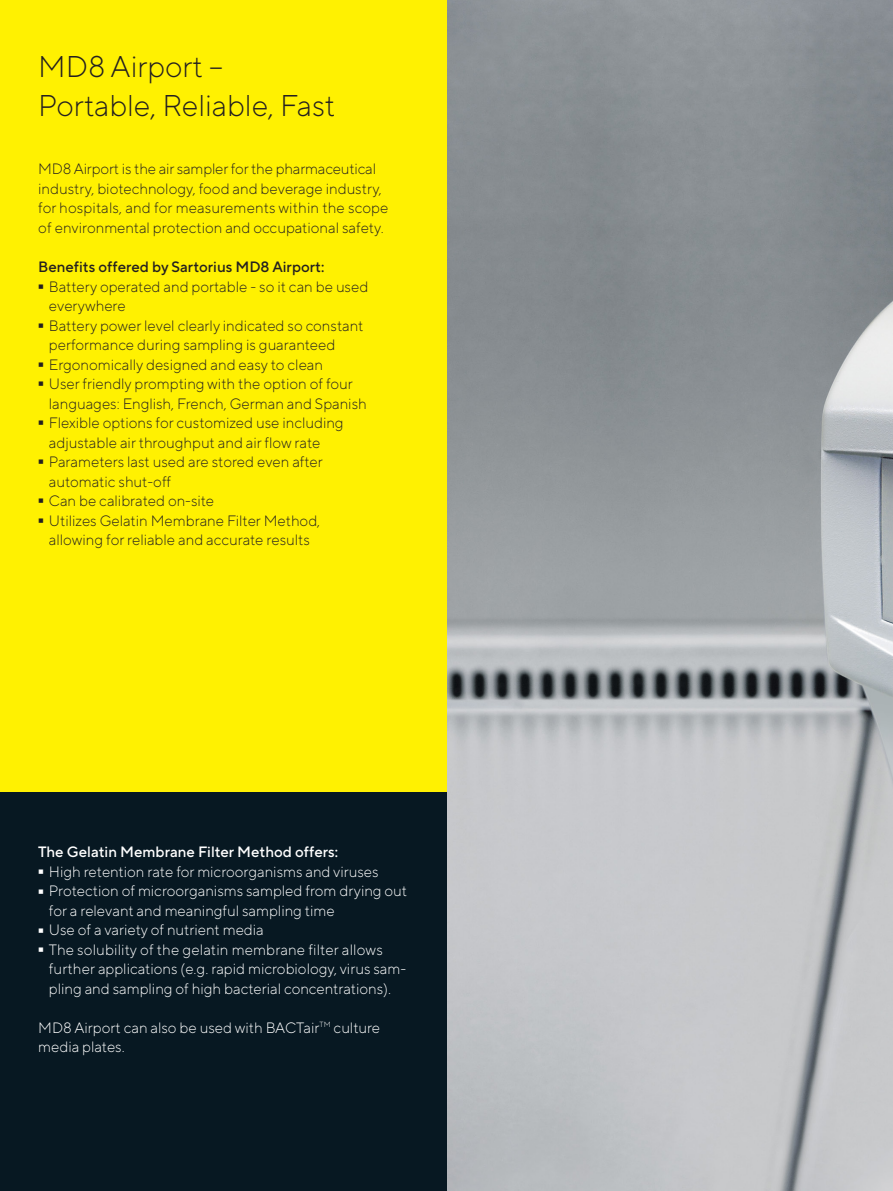
<style>
.page{position:relative;width:893px;height:1191px;background:#fff}
.page>*{position:absolute;margin:0;border:0;box-sizing:border-box;transform-origin:0 0}
.t1{font:300 95.25px "TT Norms Pro";color:#231f20;scale:.16 1}
.t2{font:300 95.25px "TT Norms Pro";color:#fff;scale:.16 1}
.t3{font:300 30px/39px "TT Norms Pro";color:#231f20}
.t4{font:300 15px/19.5px "TT Norms Pro";color:#231f20}
.t5{font:300 15px/19.5px "TT Norms Pro";color:#fff}
.t6{font:500 15px "TT Norms Pro";color:#231f20}
.t7{font:500 15px "TT Norms Pro";color:#fff}
</style>
<div class="page">
<img style="left:446px;top:0;width:447px;height:1191px">
<div style="left:0;top:791px;width:446px;height:400px;background:#071822"></div>
<div style="left:0;top:0;width:446px;height:791px;background:#fff101"></div>
<h2 class="t3" style="left:38px;top:45px;width:299px">MD8 Airport –<br>Portable, Reliable, Fast</h2>
<p class="t4" style="left:38px;top:158px;width:352px">MD8 Airport is the air sampler for the pharmaceutical industry, biotechnology, food and beverage industry, for hospitals, and for measurements within the scope of environmental protection and occupational safety.</p>
<p class="t6" style="left:38px;top:256px;width:288px">Benefits offered by Sartorius MD8 Airport:</p>
<h1 class="t1" style="left:38px;top:213px;width:38px">-</h1>
<p class="t4" style="left:49px;top:275px;width:321px">Battery operated and portable - so it can be used everywhere</p>
<h1 class="t1" style="left:38px;top:252px;width:38px">-</h1>
<p class="t4" style="left:49px;top:314px;width:316px">Battery power level clearly indicated so constant performance during sampling is guaranteed</p>
<h1 class="t1" style="left:38px;top:291px;width:38px">-</h1>
<p class="t4" style="left:49px;top:353px;width:276px">Ergonomically designed and easy to clean</p>
<h1 class="t1" style="left:38px;top:310px;width:38px">-</h1>
<p class="t4" style="left:49px;top:373px;width:319px">User friendly prompting with the option of four languages: English, French, German and Spanish</p>
<h1 class="t1" style="left:38px;top:349px;width:38px">-</h1>
<p class="t4" style="left:49px;top:412px;width:296px">Flexible options for customized use including adjustable air throughput and air flow rate</p>
<h1 class="t1" style="left:38px;top:388px;width:38px">-</h1>
<p class="t4" style="left:49px;top:451px;width:275px">Parameters last used are stored even after automatic shut-off</p>
<h1 class="t1" style="left:38px;top:427px;width:38px">-</h1>
<p class="t4" style="left:49px;top:490px;width:167px">Can be calibrated on-site</p>
<h1 class="t1" style="left:38px;top:447px;width:38px">-</h1>
<p class="t4" style="left:49px;top:509px;width:273px">Utilizes Gelatin Membrane Filter Method, allowing for reliable and accurate results</p>
<p class="t7" style="left:38px;top:841px;width:301px">The Gelatin Membrane Filter Method offers:</p>
<h1 class="t2" style="left:38px;top:798px;width:38px">-</h1>
<p class="t5" style="left:49px;top:860px;width:331px">High retention rate for microorganisms and viruses</p>
<h1 class="t2" style="left:38px;top:817px;width:38px">-</h1>
<p class="t5" style="left:49px;top:880px;width:360px">Protection of microorganisms sampled from drying out for a relevant and meaningful sampling time</p>
<h1 class="t2" style="left:38px;top:856px;width:38px">-</h1>
<p class="t5" style="left:49px;top:919px;width:216px">Use of a variety of nutrient media</p>
<h1 class="t2" style="left:38px;top:876px;width:38px">-</h1>
<p class="t5" style="left:49px;top:938px;width:359px">The solubility of the gelatin membrane filter allows further applications (e.g. rapid microbiology, virus sam&shy;pling and sampling of high bacterial concentrations).</p>
<p class="t5" style="left:38px;top:1016px;width:343px">MD8 Airport can also be used with BACTair<sup>TM</sup> culture media plates.</p>
</div>
